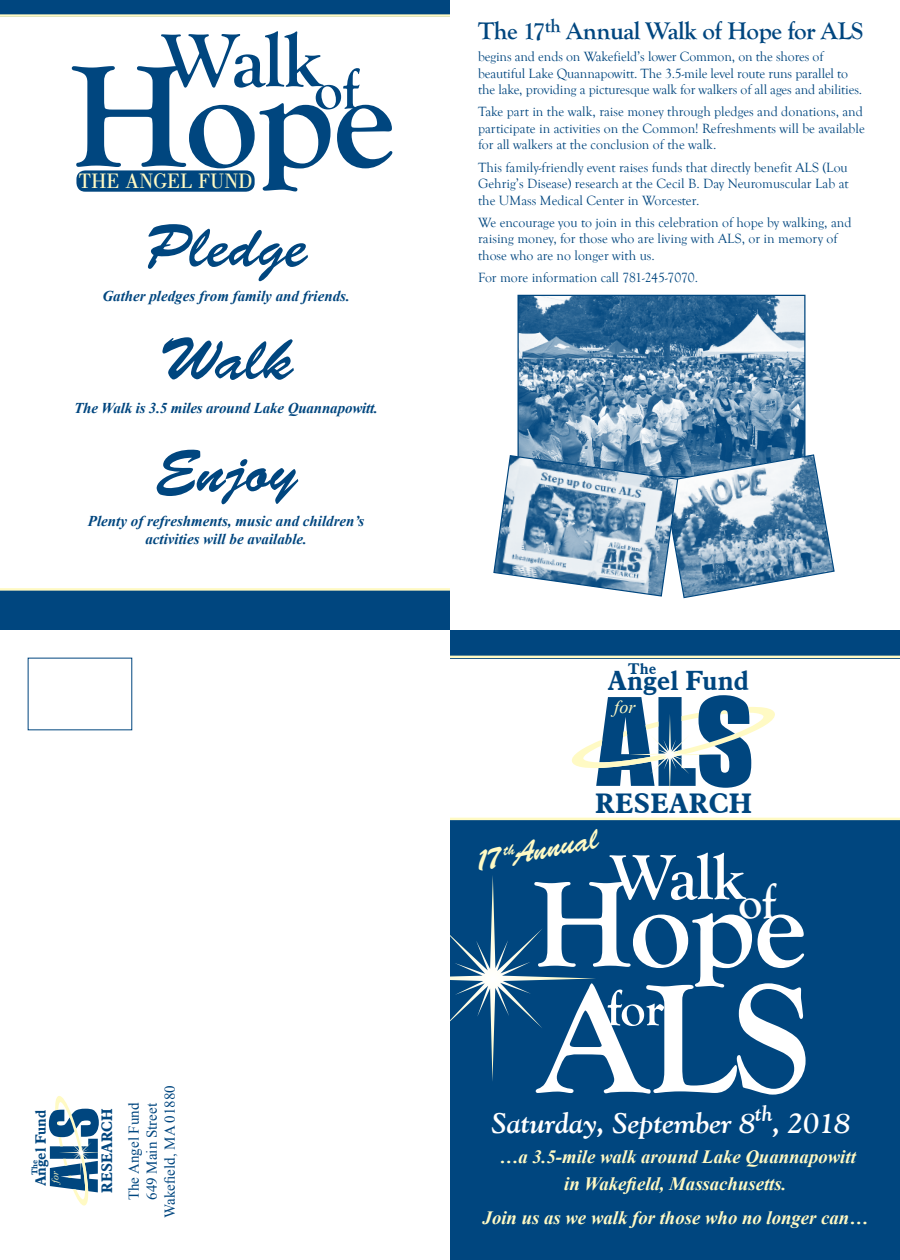
<style>
.page{position:relative;width:900px;height:1260px;background:#fff}
.page>*{position:absolute;margin:0;border:0;box-sizing:border-box;transform-origin:0 0}
.t1{font:700 160.62px "Goudy Old Style T";color:#fff}
.t2{font:700 149.12px "Goudy Old Style T";color:#00467f}
.t3{font:700 125.5px "Goudy Old Style T";color:#fff}
.t4{font:700 78px "Goudy Old Style T";color:#00467f}
.t5{font:700 65.62px "Goudy Old Style T";color:#fff}
.t6{font:60px "Brush Script Std";color:#00467f}
.t7{font:700 57.75px "Goudy Old Style T";color:#00467f}
.t8{font:700 51px "Goudy Old Style T";color:#fff}
.t9{font:700 48.5px "Goudy Old Style T";color:#fff}
.t10{font:30px "Brush Script Std";color:#fffac4}
.t11{font:italic 700 28.75px "Goudy Old Style";color:#fff}
.t12{font:700 27.75px "Aldine 721 BT";color:#00467f}
.t13{font:700 27.25px "Aldine 721 BT";color:#00467f}
.t14{font:700 25px "Goudy Old Style T";letter-spacing:-.02em;color:#00467f}
.t15{font:21.5px "Bodoni";color:#fffac4}
.t16{font:italic 700 18.75px/27px "Times New Roman";color:#fffac4;text-align:center}
.t17{font:italic 18px "Times New Roman";color:#fffac4}
.t18{font:700 15.25px "Aldine 721 BT";color:#00467f}
.t19{font:italic 700 15px/18px "Times New Roman";color:#00467f;text-align:center}
.t20{font:15px/18px "Times New Roman";color:#00467f;text-align:center}
.t21{font:700 15px "Aldine 721 BT";color:#00467f}
.t22{font:700 14.75px "Aldine 721 BT";color:#00467f}
.t23{font:13.75px/16.5px "Goudy Old Style T";color:#00467f}
.t24{font:italic 9.75px "Times New Roman";color:#fffac4}
.t25{font:700 8.25px "Aldine 721 BT";color:#00467f}
</style>
<div class="page">
<div style="left:450px;top:693px;width:450px;height:567px;background:#00467f"></div>
<div style="left:439px;top:658px;width:461px;height:162px;background:#fff"></div>
<hr style="left:450px;top:818px;width:450px;height:2px;background:#fffac4">
<div style="left:76px;top:170px;width:179px;height:22px;background:#00467f;border-radius:9px"></div>
<div style="left:0;top:0;width:450px;height:17px;background:#00467f"></div>
<div style="left:0;top:591px;width:450px;height:39px;background:#00467f"></div>
<img style="left:520px;top:297px;width:284px;height:157px">
<div style="left:518px;top:295px;width:288px;height:182px;border:1px solid #00467f"></div>
<hr style="left:0;top:14px;width:450px;height:3px;background:#fffac4">
<hr style="left:0;top:588px;width:450px;height:3px;background:#fffac4">
<svg style="left:493px;top:454px;width:342px;height:145px"></svg>
<svg style="left:572px;top:695px;width:203px;height:97px"></svg>
<svg style="left:49px;top:1096px;width:50px;height:110px"></svg>
<div style="left:450px;top:630px;width:450px;height:28px;background:#00467f"></div>
<hr style="left:450px;top:656px;width:450px;height:2px;background:#fffac4">
<svg style="left:450px;top:876px;width:145px;height:205px"></svg>
<h3 class="t4" style="left:162px;top:17px;width:162px">Walk</h3>
<h2 class="t2" style="left:70px;top:34px;width:328px">Hope</h2>
<h3 class="t7" style="left:314px;top:57px;width:47px">of</h3>
<h3 class="t15" style="left:79px;top:169px;width:175px">THE ANGEL FUND</h3>
<h3 class="t6" style="left:145px;top:213px;width:164px">Pledge</h3>
<p class="t19" style="left:102px;top:286px;width:249px">Gather pledges from family and friends.</p>
<h3 class="t6" style="left:159px;top:326px;width:135px">Walk</h3>
<p class="t19" style="left:74px;top:399px;width:305px">The Walk is 3.5 miles around Lake Quannapowitt.</p>
<h3 class="t6" style="left:155px;top:438px;width:143px">Enjoy</h3>
<p class="t19" style="left:88px;top:511px;width:278px">Plenty of refreshments, music and children’s activities will be available.</p>
<p class="t22" style="left:32px;top:1186px;width:78px;rotate:-90deg">Angel Fund</p>
<p class="t21" style="left:98px;top:1193px;width:86px;rotate:-90deg">RESEARCH</p>
<p class="t25" style="left:30px;top:1175px;width:17px;rotate:-90deg">The</p>
<p class="t24" style="left:49px;top:1183px;width:13px;rotate:-90deg">fo r</p>
<p class="t20" style="left:124px;top:1218px;width:134px;rotate:-90deg">The Angel Fund<br>649 Main Street<br>Wakefield, MA 01880</p>
<h3 class="t14" style="left:478px;top:17px;width:387px">The 17<sup>th</sup> Annual Walk of Hope for ALS</h3>
<p class="t23" style="left:478px;top:49px;width:386px">begins and ends on Wakefield’s lower Common, on the shores of beautiful Lake Quannapowitt. The 3.5-mile level route runs parallel to the lake, providing a picturesque walk for walkers of all ages and abilities.</p>
<p class="t23" style="left:478px;top:104px;width:388px">Take part in the walk, raise money through pledges and donations, and participate in activities on the Common! Refreshments will be available for all walkers at the conclusion of the walk.</p>
<p class="t23" style="left:478px;top:159px;width:372px;text-align:justify">This family-friendly event raises funds that directly benefit ALS (Lou Gehrig’s Disease) research at the Cecil B. Day Neuromuscular Lab at the UMass Medical Center in Worcester.</p>
<p class="t23" style="left:478px;top:214px;width:375px">We encourage you to join in this celebration of hope by walking, and raising money, for those who are living with ALS, or in memory of those who are no longer with us.</p>
<p class="t23" style="left:478px;top:269px;width:222px">For more information call 781-245-7070.</p>
<p class="t18" style="left:628px;top:660px;width:30px">The</p>
<h3 class="t13" style="left:607px;top:663px;width:143px">Angel Fund</h3>
<h3 class="t17" style="left:614px;top:695px;width:23px">for</h3>
<h3 class="t12" style="left:595px;top:786px;width:158px">RESEARCH</h3>
<h3 class="t10" style="left:470px;top:845px;width:129px;rotate:-11deg">17 <sup>th</sup>Annual</h3>
<h3 class="t5" style="left:610px;top:841px;width:137px">Walk</h3>
<h3 class="t3" style="left:532px;top:855px;width:276px">Hope</h3>
<h3 class="t9" style="left:738px;top:875px;width:40px">of</h3>
<h1 class="t1" style="left:538px;top:950px;width:275px">ALS</h1>
<h3 class="t8" style="left:606px;top:980px;width:59px">for</h3>
<h3 class="t11" style="left:491px;top:1105px;width:360px">Saturday, September 8<sup>th</sup>, 2018</h3>
<h3 class="t16" style="left:500px;top:1143px;width:358px">…a 3.5-mile walk around Lake Quannapowitt in Wakefield, Massachusetts.</h3>
<h3 class="t16" style="left:483px;top:1204px;width:387px">Join us as we walk for those who no longer can…</h3>
</div>
